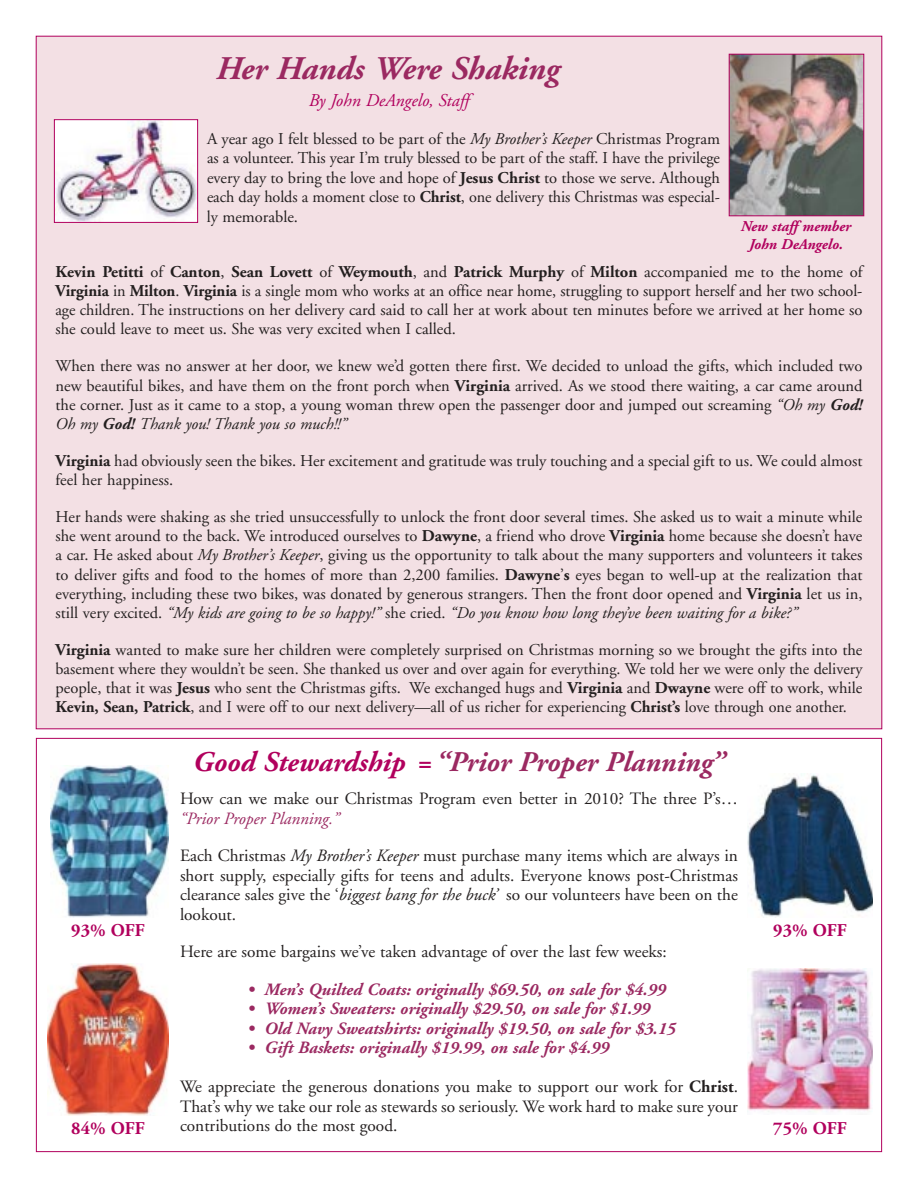
<style>
.page{position:relative;width:918px;height:1188px;background:#fff}
.page>*{position:absolute;margin:0;border:0;box-sizing:border-box;transform-origin:0 0}
.t1{font:italic 700 33px "Adobe Garamond";color:#9b2961}
.t2{font:italic 700 28.5px "Adobe Garamond";color:#9b2961}
.t3{font:700 18px "Adobe Garamond";color:#b1005d}
.t4{font:italic 18px "Adobe Garamond";color:#b1005d}
.t5{font:17.25px/19.5px "Adobe Garamond";color:#231f1f;text-align:justify}
.t6{font:italic 700 17.25px "Adobe Garamond";color:#9b2961}
.t7{font:16.5px/19px "Adobe Garamond";color:#231f1f;text-align:justify}
.t8{font:italic 700 15px/18px "Adobe Garamond";color:#b1005d;text-align:center}
.s1{font-style:italic}
.s2{font-weight:700}
.s3{font-weight:700;font-style:italic}
.s4{color:#b1005d}
.s5{font-style:italic;color:#9b2961}
</style>
<div class="page">
<div style="left:36px;top:36px;width:846px;height:693px;background:#f3e0e4"></div>
<img style="left:50px;top:765px;width:118px;height:153px">
<img style="left:731px;top:56px;width:131px;height:158px">
<div style="left:729px;top:54px;width:135px;height:162px;border:1px solid #b1005d"></div>
<img style="left:56px;top:121px;width:140px;height:100px">
<div style="left:54px;top:119px;width:144px;height:104px;border:1px solid #b1005d"></div>
<img style="left:47px;top:963px;width:122px;height:153px">
<img style="left:747px;top:969px;width:126px;height:143px">
<img style="left:747px;top:773px;width:126px;height:144px">
<h1 class="t1" style="left:216px;top:55px;width:345px">Her Hands Were Shaking</h1>
<p class="t4" style="left:309px;top:93px;width:162px">By John DeAngelo, Staff</p>
<p class="t7" style="left:207px;top:130px;width:515px;line-height:19.5px">A year ago I felt blessed to be part of the <span class="s1">My Brother’s Keeper</span> Christmas Program as a volunteer. This year I’m truly blessed to be part of the staff. I have the privilege every day to bring the love and hope of <span class="s2">Jesus Christ</span> to those we serve. Although each day holds a moment close to <span class="s2">Christ</span>, one delivery this Christmas was especial&shy;ly memorable.</p>
<p class="t7" style="left:55px;top:264px;width:808px"><span class="s2">Kevin Petitti</span> of <span class="s2">Canton</span>, <span class="s2">Sean Lovett</span> of <span class="s2">Weymouth</span>, and <span class="s2">Patrick Murphy</span> of <span class="s2">Milton</span> accompanied me to the home of <span class="s2">Virginia</span> in <span class="s2">Milton</span>. <span class="s2">Virginia</span> is a single mom who works at an office near home, struggling to support herself and her two school&shy;age children. The instructions on her delivery card said to call her at work about ten minutes before we arrived at her home so she could leave to meet us. She was very excited when I called.</p>
<p class="t7" style="left:55px;top:358px;width:809px">When there was no answer at her door, we knew we’d gotten there first. We decided to unload the gifts, which included two new beautiful bikes, and have them on the front porch when <span class="s2">Virginia</span> arrived. As we stood there waiting, a car came around the corner. Just as it came to a stop, a young woman threw open the passenger door and jumped out screaming <span class="s1">“Oh my</span> <span class="s3">God!<br></span><span class="s1">Oh my</span> <span class="s3">God!</span> <span class="s1">Thank you! Thank you so much!!”</span></p>
<p class="t7" style="left:56px;top:453px;width:809px"><span class="s2">Virginia</span> had obviously seen the bikes. Her excitement and gratitude was truly touching and a special gift to us. We could almost feel her happiness.</p>
<p class="t7" style="left:55px;top:509px;width:809px">Her hands were shaking as she tried unsuccessfully to unlock the front door several times. She asked us to wait a minute while she went around to the back. We introduced ourselves to <span class="s2">Dawyne</span>, a friend who drove <span class="s2">Virginia</span> home because she doesn’t have a car. He asked about <span class="s1">My Brother’s Keeper</span>, giving us the opportunity to talk about the many supporters and volunteers it takes to deliver gifts and food to the homes of more than 2,200 families. <span class="s2">Dawyne</span>’<span class="s2">s</span> eyes began to well-up at the realization that everything, including these two bikes, was donated by generous strangers. Then the front door opened and <span class="s2">Virginia</span> let us in, still very excited. <span class="s1">“My kids are going to be so happy!”</span> she cried. <span class="s1">“Do you know how long they’ve been waiting for a bike?”</span></p>
<p class="t7" style="left:56px;top:642px;width:809px"><span class="s2">Virginia</span> wanted to make sure her children were completely surprised on Christmas morning so we brought the gifts into the basement where they wouldn’t be seen. She thanked us over and over again for everything. We told her we were only the delivery people, that it was <span class="s2">Jesus</span> who sent the Christmas gifts. We exchanged hugs and <span class="s2">Virginia</span> and <span class="s2">Dwayne</span> were off to work, while <span class="s2">Kevin, Sean, Patrick</span>, and I were off to our next delivery—all of us richer for experiencing <span class="s2">Christ’s</span> love through one another.</p>
<p class="t8" style="left:741px;top:219px;width:112px">New staff member<br>John DeAngelo.</p>
<h2 class="t2" style="left:193px;top:751px;width:534px"><span class="s4">Good Stewardship =</span> “Prior Proper Planning”</h2>
<p class="t5" style="left:180px;top:791px;width:559px">How can we make our Christmas Program even better in 2010? The three P’s…</p>
<p class="t5" style="left:180px;top:801px;width:559px;line-height:37.5px"><span class="s5">“Prior Proper Planning.”<br></span>Each Christmas <span class="s1">My Brother’s Keeper</span> must purchase many items which are always in</p>
<p class="t5" style="left:180px;top:867px;width:560px">short supply, especially gifts for teens and adults. Everyone knows post-Christmas clearance sales give the ‘<span class="s1">biggest bang for the buck’</span> so our volunteers have been on the lookout.</p>
<p class="t5" style="left:180px;top:944px;width:488px">Here are some bargains we’ve taken advantage of over the last few weeks:</p>
<p class="t6" style="left:248px;top:982px;width:420px">• Men’s Quilted Coats: originally $69.50, on sale for $4.99</p>
<p class="t6" style="left:248px;top:1002px;width:404px">• Women’s Sweaters: originally $29.50, on sale for $1.99</p>
<p class="t6" style="left:248px;top:1021px;width:430px">• Old Navy Sweatshirts: originally $19.50, on sale for $3.15</p>
<p class="t6" style="left:248px;top:1041px;width:363px">• Gift Baskets: originally $19.99, on sale for $4.99</p>
<p class="t5" style="left:180px;top:1079px;width:560px">We appreciate the generous donations you make to support our work for <span class="s2">Christ</span>.<br>That’s why we take our role as stewards so seriously. We work hard to make sure your contributions do the most good.</p>
<p class="t3" style="left:71px;top:923px;width:75px">93% OFF</p>
<p class="t3" style="left:773px;top:923px;width:75px">93% OFF</p>
<p class="t3" style="left:71px;top:1121px;width:75px">84% OFF</p>
<p class="t3" style="left:773px;top:1121px;width:75px">75% OFF</p>
</div>
